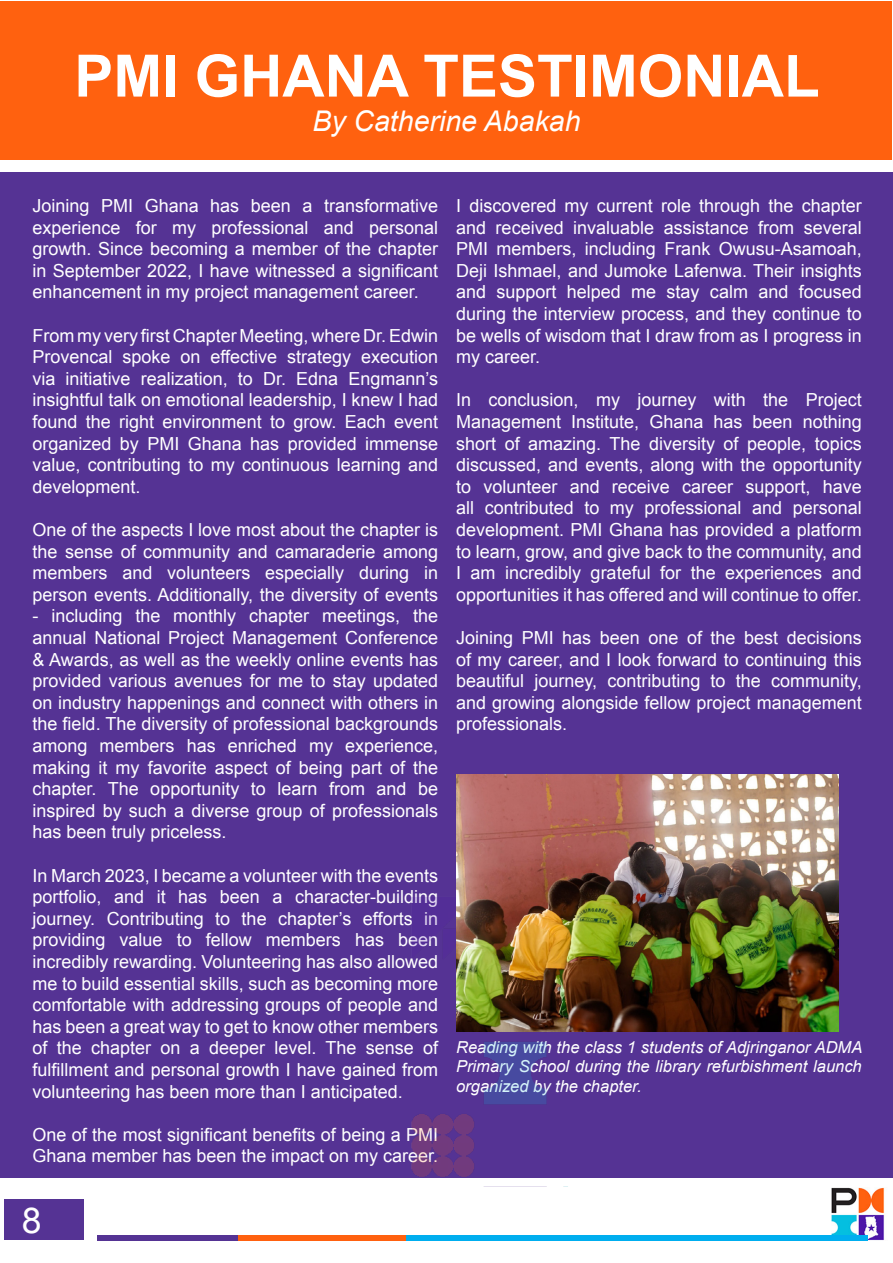
<style>
.page{position:relative;width:893px;height:1263px;background:#fff}
.page>*{position:absolute;margin:0;border:0;box-sizing:border-box;transform-origin:0 0}
.t1{font:700 58.5px "Arial";color:#fff}
.t2{font:35.55px "Arial";color:#fff}
.t3{font:italic 28.5px "Arial";color:#fff}
.t4{font:18px/21.6px "Arial";color:#fff;text-align:justify}
.t5{font:italic 16.5px/19.8px "Arial";color:#fff;text-align:justify}
</style>
<div class="page">
<div style="left:0;top:172px;width:893px;height:1006px;background:#553394"></div>
<img style="left:832px;top:1187px;width:53px;height:53px">
<div style="left:97px;top:1235px;width:462px;height:5px;background:#553394"></div>
<div style="left:238px;top:1235px;width:462px;height:5px;background:#ff610f"></div>
<div style="left:406px;top:1235px;width:462px;height:5px;background:#00aeef"></div>
<div style="left:4px;top:1200px;width:80px;height:40px;background:#553394"></div>
<img style="left:411px;top:883px;width:135px;height:294px">
<img style="left:457px;top:775px;width:382px;height:257px">
<div style="left:1px;top:2px;width:891px;height:158px;background:#ff610f"></div>
<h1 class="t1" style="left:74px;top:38px;width:747px">PMI GHANA TESTIMONIAL</h1>
<h3 class="t3" style="left:312px;top:102px;width:270px">By Catherine Abakah</h3>
<p class="t4" style="left:33px;top:195px;width:407px">Joining PMI Ghana has been a transformative experience for my professional and personal growth. Since becoming a member of the chapter in September 2022, I have witnessed a significant enhancement in my project management career.</p>
<p class="t4" style="left:33px;top:325px;width:407px">From my very first Chapter Meeting, where Dr. Edwin Provencal spoke on effective strategy execution via initiative realization, to Dr. Edna Engmann’s insightful talk on emotional leadership, I knew I had found the right environment to grow. Each event organized by PMI Ghana has provided immense value, contributing to my continuous learning and development.</p>
<p class="t4" style="left:33px;top:519px;width:407px">One of the aspects I love most about the chapter is the sense of community and camaraderie among members and volunteers especially during in person events. Additionally, the diversity of events</p>
<p class="t4" style="left:33px;top:605px;width:407px">- including the monthly chapter meetings, the annual National Project Management Conference &amp; Awards, as well as the weekly online events has provided various avenues for me to stay updated on industry happenings and connect with others in the field. The diversity of professional backgrounds among members has enriched my experience, making it my favorite aspect of being part of the chapter. The opportunity to learn from and be inspired by such a diverse group of professionals has been truly priceless.</p>
<p class="t4" style="left:33px;top:865px;width:407px">In March 2023, I became a volunteer with the events portfolio, and it has been a character-building journey. Contributing to the chapter’s efforts in providing value to fellow members has been incredibly rewarding. Volunteering has also allowed me to build essential skills, such as becoming more comfortable with addressing groups of people and has been a great way to get to know other members of the chapter on a deeper level. The sense of fulfillment and personal growth I have gained from volunteering has been more than I anticipated.</p>
<p class="t4" style="left:33px;top:1124px;width:407px">One of the most significant benefits of being a PMI<br>Ghana member has been the impact on my career.</p>
<h2 class="t2" style="left:22px;top:1197px;width:21px">8</h2>
<p class="t4" style="left:456px;top:195px;width:407px">I discovered my current role through the chapter and received invaluable assistance from several PMI members, including Frank Owusu-Asamoah, Deji Ishmael, and Jumoke Lafenwa. Their insights and support helped me stay calm and focused during the interview process, and they continue to be wells of wisdom that I draw from as I progress in my career.</p>
<p class="t4" style="left:456px;top:389px;width:407px">In conclusion, my journey with the Project Management Institute, Ghana has been nothing short of amazing. The diversity of people, topics discussed, and events, along with the opportunity to volunteer and receive career support, have all contributed to my professional and personal development. PMI Ghana has provided a platform to learn, grow, and give back to the community, and I am incredibly grateful for the experiences and opportunities it has offered and will continue to offer.</p>
<p class="t4" style="left:456px;top:627px;width:407px">Joining PMI has been one of the best decisions of my career, and I look forward to continuing this beautiful journey, contributing to the community, and growing alongside fellow project management professionals.</p>
<p class="t5" style="left:456px;top:1037px;width:408px">Reading with the class 1 students of Adjringanor ADMA Primary School during the library refurbishment launch organized by the chapter.</p>
</div>
